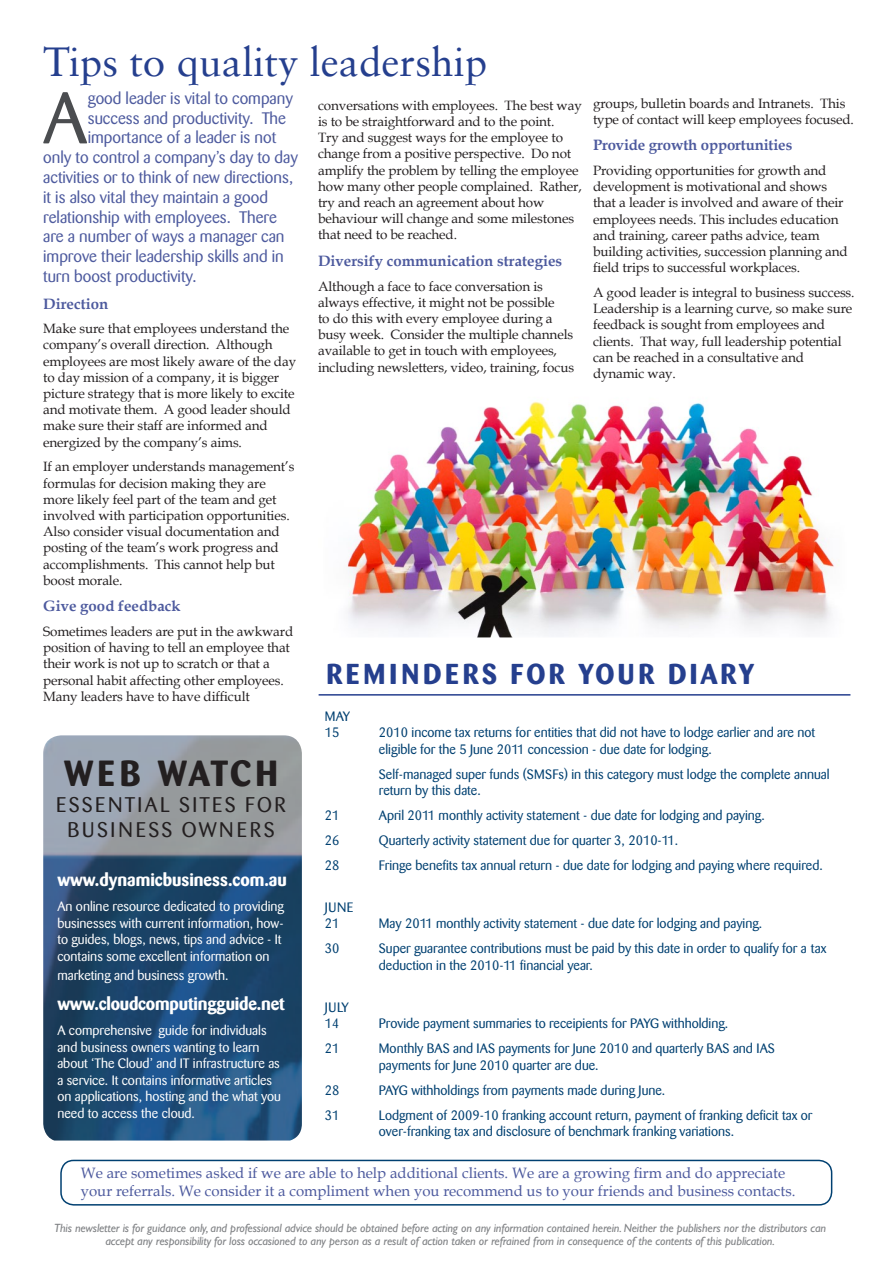
<style>
.page{position:relative;width:893px;height:1263px;background:#fff}
.page>*{position:absolute;margin:0;border:0;box-sizing:border-box;transform-origin:0 0}
.Body_Text_-_1st_Para{font:72.6px "Barmeno";color:#4b4d50}
.Title_-_Article{font:40.5px "Sabon LT";color:#253f8e}
.t1{font:700 36px "Barmeno";letter-spacing:.09em;color:#231f20}
.t2{font:700 28.5px "Barmeno";letter-spacing:.12em;color:#253f8e}
.t3{font:21px/25.2px "Barmeno";letter-spacing:.12em;color:#231f20;text-align:center}
.Box_Article_-_Sub_He{font:700 18px "Barmeno";letter-spacing:-.01em;color:#fff}
.Body_Text_-_1st_Para-2{font:16.5px "Barmeno";color:#4d5a9e}
.Body_Text{font:15px/18px "Book Antiqua";color:#4d5a9e}
.Body_Text_-_Sub_Head{font:700 15px "Book Antiqua";color:#4d5a9e}
.Body_Text-2{font:13.5px/16.2px "Book Antiqua";letter-spacing:-.01em;color:#231f20}
.Box_Article_-_Body_T{font:13.5px/16.5px "Barmeno";color:#004071}
.Box_Article_-_Body_T-2{font:13.5px/16.5px "Barmeno";color:#fff}
.t4{font:italic 12px/13.2px "Gill Sans Std";letter-spacing:-.01em;color:#808285;text-align:center}
</style>
<div class="page">
<img style="left:43px;top:735px;width:259px;height:405px">
<div style="left:60px;top:1160px;width:772px;height:45px;border:2px solid #004071;border-radius:13px"></div>
<hr style="left:319px;top:694px;width:531px;height:2px;background:#253f8e">
<img style="left:347px;top:401px;width:492px;height:236px">
<p class="Title_-_Article" style="left:43px;top:37px;width:446px">Tips to quality leadership</p>
<p class="Body_Text-2" style="left:318px;top:97px;width:265px">conversations with employees. The best way is to be straightforward and to the point.<br>Try and suggest ways for the employee to change from a positive perspective. Do not amplify the problem by telling the employee how many other people complained. Rather, try and reach an agreement about how behaviour will change and some milestones that need to be reached.</p>
<p class="Body_Text_-_Sub_Head" style="left:318px;top:251px;width:246px">Diversify communication strategies</p>
<p class="Body_Text-2" style="left:318px;top:278px;width:258px">Although a face to face conversation is always effective, it might not be possible<br>to do this with every employee during a busy week. Consider the multiple channels available to get in touch with employees, including newsletters, video, training, focus</p>
<p class="Body_Text_-_1st_Para" style="left:43px;top:76px;width:45px">A</p>
<p class="Body_Text_-_1st_Para-2" style="left:88px;top:89px;width:207px">good leader is vital to company</p>
<p class="Body_Text-2" style="left:593px;top:95px;width:262px">groups, bulletin boards and Intranets. This type of contact will keep employees focused.</p>
<p class="Body_Text_-_Sub_Head" style="left:593px;top:135px;width:201px">Provide growth opportunities</p>
<p class="Body_Text-2" style="left:593px;top:162px;width:256px">Providing opportunities for growth and development is motivational and shows that a leader is involved and aware of their employees needs. This includes education and training, career paths advice, team building activities, succession planning and field trips to successful workplaces.</p>
<p class="Body_Text-2" style="left:593px;top:284px;width:263px">A good leader is integral to business success.<br>Leadership is a learning curve, so make sure feedback is sought from employees and clients. That way, full leadership potential can be reached in a consultative and dynamic way.</p>
<p class="Body_Text_-_1st_Para-2" style="left:88px;top:108px;width:200px">success and productivity. The</p>
<p class="Body_Text_-_1st_Para-2" style="left:88px;top:128px;width:190px">importance of a leader is not</p>
<p class="Body_Text_-_1st_Para-2" style="left:43px;top:148px;width:256px">only to control a company’s day to day</p>
<p class="Body_Text_-_1st_Para-2" style="left:43px;top:168px;width:251px">activities or to think of new directions,</p>
<p class="Body_Text_-_1st_Para-2" style="left:43px;top:188px;width:226px">it is also vital they maintain a good</p>
<p class="Body_Text_-_1st_Para-2" style="left:43px;top:207px;width:235px">relationship with employees. There</p>
<p class="Body_Text_-_1st_Para-2" style="left:43px;top:227px;width:243px">are a number of ways a manager can</p>
<p class="Body_Text_-_1st_Para-2" style="left:43px;top:247px;width:242px">improve their leadership skills and in</p>
<p class="Body_Text_-_1st_Para-2" style="left:43px;top:267px;width:155px">turn boost productivity.</p>
<p class="Body_Text_-_Sub_Head" style="left:43px;top:293px;width:66px">Direction</p>
<p class="Body_Text-2" style="left:43px;top:320px;width:254px">Make sure that employees understand the company’s overall direction. Although employees are most likely aware of the day to day mission of a company, it is bigger picture strategy that is more likely to excite and motivate them. A good leader should make sure their staff are informed and energized by the company’s aims.</p>
<p class="Body_Text-2" style="left:43px;top:458px;width:253px">If an employer understands management’s formulas for decision making they are more likely feel part of the team and get involved with participation opportunities.<br>Also consider visual documentation and posting of the team’s work progress and accomplishments. This cannot help but boost morale.</p>
<p class="Body_Text_-_Sub_Head" style="left:43px;top:596px;width:139px">Give good feedback</p>
<p class="Body_Text-2" style="left:43px;top:623px;width:252px">Sometimes leaders are put in the awkward position of having to tell an employee that their work is not up to scratch or that a personal habit affecting other employees.<br>Many leaders have to have difficult</p>
<p class="t2" style="left:326px;top:657px;width:429px">REMINDERS FOR YOUR DIARY</p>
<p class="t1" style="left:64px;top:752px;width:216px">WEB WATCH</p>
<p class="t3" style="left:56px;top:792px;width:231px">ESSENTIAL SITES FOR<br>BUSINESS OWNERS</p>
<p class="Box_Article_-_Sub_He" style="left:57px;top:869px;width:231px">www.dynamicbusiness.com.au</p>
<p class="Box_Article_-_Body_T-2" style="left:57px;top:898px;width:228px">An online resource dedicated to providing businesses with current information, how&shy;to guides, blogs, news, tips and advice - It contains some excellent information on</p>
<p class="Box_Article_-_Body_T-2" style="left:57px;top:967px;width:173px">marketing and business growth.</p>
<p class="Box_Article_-_Sub_He" style="left:57px;top:993px;width:229px">www.cloudcomputingguide.net</p>
<p class="Box_Article_-_Body_T-2" style="left:57px;top:1023px;width:225px">A comprehensive guide for individuals and business owners wanting to learn about ‘The Cloud’ and IT infrastructure as a service. It contains informative articles on applications, hosting and the what you need to access the cloud.</p>
<p class="Box_Article_-_Body_T" style="left:325px;top:708px;width:27px">MAY<br>15</p>
<p class="Box_Article_-_Body_T" style="left:379px;top:725px;width:438px">2010 income tax returns for entities that did not have to lodge earlier and are not eligible for the 5 June 2011 concession - due date for lodging.</p>
<p class="Box_Article_-_Body_T" style="left:379px;top:766px;width:452px">Self-managed super funds (SMSFs) in this category must lodge the complete annual return by this date.</p>
<p class="Box_Article_-_Body_T" style="left:325px;top:808px;width:16px">21</p>
<p class="Box_Article_-_Body_T" style="left:379px;top:808px;width:387px">April 2011 monthly activity statement - due date for lodging and paying.</p>
<p class="Box_Article_-_Body_T" style="left:325px;top:833px;width:16px">26</p>
<p class="Box_Article_-_Body_T" style="left:379px;top:833px;width:301px">Quarterly activity statement due for quarter 3, 2010-11.</p>
<p class="Box_Article_-_Body_T" style="left:325px;top:858px;width:16px">28</p>
<p class="Box_Article_-_Body_T" style="left:379px;top:858px;width:445px">Fringe benefits tax annual return - due date for lodging and paying where required.</p>
<p class="Box_Article_-_Body_T" style="left:325px;top:899px;width:30px">JUNE<br>21</p>
<p class="Box_Article_-_Body_T" style="left:379px;top:916px;width:385px">May 2011 monthly activity statement - due date for lodging and paying.</p>
<p class="Box_Article_-_Body_T" style="left:325px;top:941px;width:16px">30</p>
<p class="Box_Article_-_Body_T" style="left:379px;top:941px;width:449px">Super guarantee contributions must be paid by this date in order to qualify for a tax deduction in the 2010-11 financial year.</p>
<p class="Box_Article_-_Body_T" style="left:325px;top:999px;width:25px">JULY<br>14</p>
<p class="Box_Article_-_Body_T" style="left:379px;top:1015px;width:351px">Provide payment summaries to receipients for PAYG withholding.</p>
<p class="Box_Article_-_Body_T" style="left:325px;top:1040px;width:16px">21</p>
<p class="Box_Article_-_Body_T" style="left:379px;top:1040px;width:397px">Monthly BAS and IAS payments for June 2010 and quarterly BAS and IAS payments for June 2010 quarter are due.</p>
<p class="Box_Article_-_Body_T" style="left:325px;top:1082px;width:16px">28</p>
<p class="Box_Article_-_Body_T" style="left:379px;top:1082px;width:288px">PAYG withholdings from payments made during June.</p>
<p class="Box_Article_-_Body_T" style="left:325px;top:1107px;width:16px">31</p>
<p class="Box_Article_-_Body_T" style="left:379px;top:1107px;width:435px">Lodgment of 2009-10 franking account return, payment of franking deficit tax or over-franking tax and disclosure of benchmark franking variations.</p>
<p class="Body_Text" style="left:81px;top:1164px;width:716px">We are sometimes asked if we are able to help additional clients. We are a growing firm and do appreciate your referrals. We consider it a compliment when you recommend us to your friends and business contacts.</p>
<p class="t4" style="left:54px;top:1221px;width:773px">This newsletter is for guidance only, and professional advice should be obtained before acting on any information contained herein. Neither the publishers nor the distributors can accept any responsibility for loss occasioned to any person as a result of action taken or refrained from in consequence of the contents of this publication.</p>
</div>
